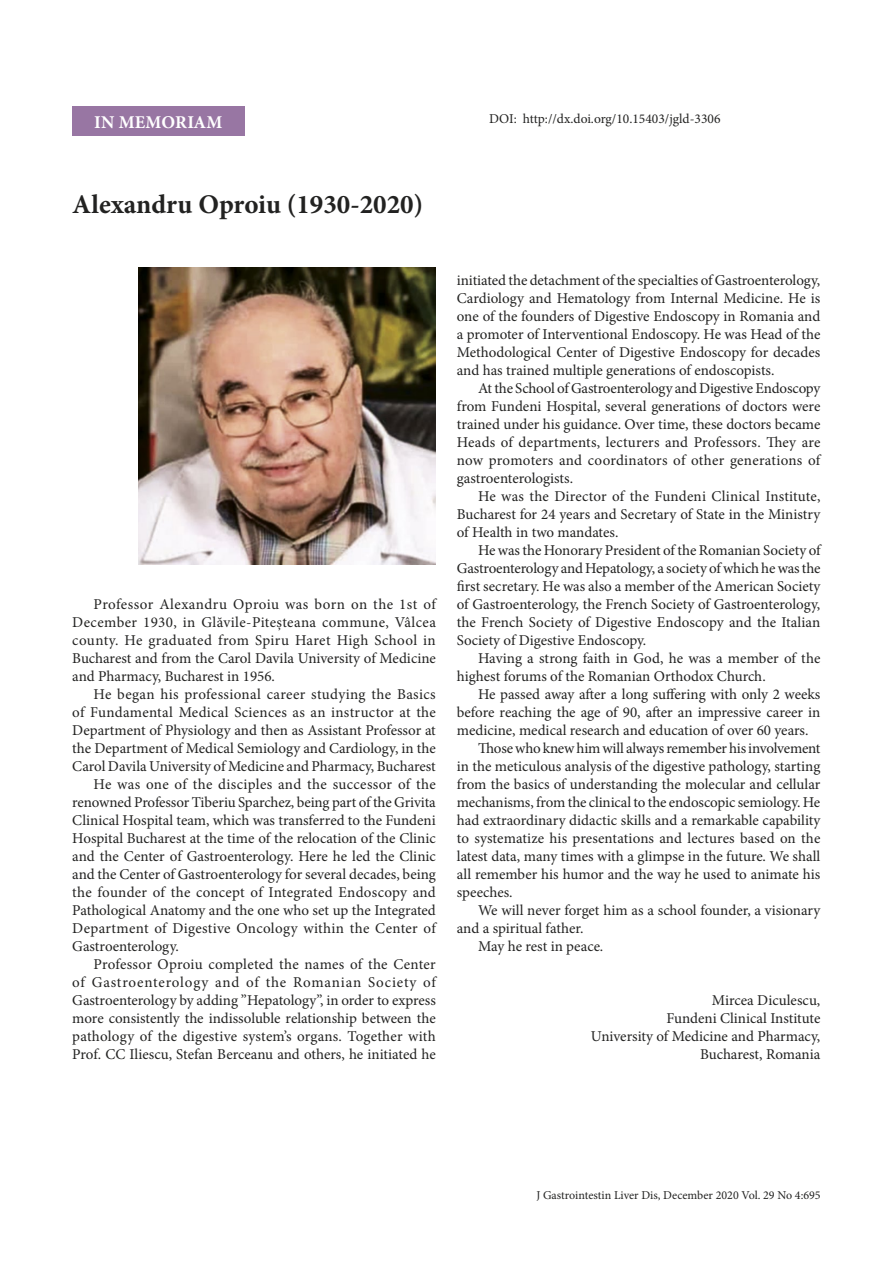
<style>
.page{position:relative;width:893px;height:1263px;background:#fff}
.page>*{position:absolute;margin:0;border:0;box-sizing:border-box;transform-origin:0 0}
.t1{font:700 27px "Minion Pro";color:#222221}
.t2{font:700 18px "Minion Pro";letter-spacing:.01em;color:#fff}
.t3{font:15px/18px "Minion Pro";color:#222221;text-align:justify}
.t4{font:15px "Minion Pro";letter-spacing:.02em;color:#222221}
.t5{font:15px "Minion Pro";letter-spacing:.025em;color:#222221}
.t6{font:15px "Minion Pro";letter-spacing:.055em;color:#222221}
.t7{font:13.5px "Minion Pro";color:#222221}
.t8{font:12px "Minion Pro";color:#222221}
</style>
<div class="page">
<img style="left:138px;top:267px;width:298px;height:298px">
<div style="left:72px;top:106px;width:172px;height:30px;background:#9876a3"></div>
<p class="t2" style="left:94px;top:109px;width:130px">IN MEMORIAM</p>
<p class="t7" style="left:489px;top:110px;width:233px">DOI: http://dx.doi.org/10.15403/jgld-3306</p>
<h1 class="t1" style="left:72px;top:185px;width:352px">Alexandru Oproiu (1930-2020)</h1>
<p class="t3" style="left:72px;top:595px;width:365px;text-indent:21px">Professor Alexandru Oproiu was born on the 1st of December 1930, in Glăvile-Piteșteana commune, Vâlcea county. He graduated from Spiru Haret High School in Bucharest and from the Carol Davila University of Medicine and Pharmacy, Bucharest in 1956.</p>
<p class="t5" style="left:94px;top:684px;width:344px">He began his professional career studying the Basics</p>
<p class="t4" style="left:72px;top:702px;width:365px">of Fundamental Medical Sciences as an instructor at the</p>
<p class="t3" style="left:72px;top:721px;width:365px">Department of Physiology and then as Assistant Professor at</p>
<p class="t3" style="left:72px;top:739px;width:365px">the Department of Medical Semiology and Cardiology, in the</p>
<p class="t3" style="left:72px;top:757px;width:365px">Carol Davila University of Medicine and Pharmacy, Bucharest</p>
<p class="t4" style="left:94px;top:774px;width:344px">He was one of the disciples and the successor of the</p>
<p class="t3" style="left:72px;top:793px;width:365px">renowned Professor Tiberiu Sparchez, being part of the Grivita</p>
<p class="t3" style="left:72px;top:811px;width:365px">Clinical Hospital team, which was transferred to the Fundeni</p>
<p class="t3" style="left:72px;top:829px;width:365px">Hospital Bucharest at the time of the relocation of the Clinic</p>
<p class="t3" style="left:72px;top:847px;width:365px">and the Center of Gastroenterology. Here he led the Clinic</p>
<p class="t3" style="left:72px;top:865px;width:365px">and the Center of Gastroenterology for several decades, being</p>
<p class="t3" style="left:72px;top:883px;width:365px">the founder of the concept of Integrated Endoscopy and</p>
<p class="t3" style="left:72px;top:901px;width:365px">Pathological Anatomy and the one who set up the Integrated</p>
<p class="t4" style="left:72px;top:918px;width:365px">Department of Digestive Oncology within the Center of</p>
<p class="t3" style="left:72px;top:937px;width:108px">Gastroenterology.</p>
<p class="t3" style="left:94px;top:955px;width:344px">Professor Oproiu completed the names of the Center</p>
<p class="t6" style="left:72px;top:972px;width:365px">of Gastroenterology and of the Romanian Society of</p>
<p class="t3" style="left:72px;top:991px;width:365px">Gastroenterology by adding ”Hepatology”, in order to express</p>
<p class="t3" style="left:72px;top:1009px;width:365px">more consistently the indissoluble relationship between the</p>
<p class="t3" style="left:72px;top:1027px;width:365px">pathology of the digestive system’s organs. Together with</p>
<p class="t3" style="left:72px;top:1045px;width:365px">Prof. CC Iliescu, Stefan Berceanu and others, he initiated he</p>
<p class="t3" style="left:457px;top:271px;width:365px">initiated the detachment of the specialties of Gastroenterology, Cardiology and Hematology from Internal Medicine. He is one of the founders of Digestive Endoscopy in Romania and a promoter of Interventional Endoscopy. He was Head of the Methodological Center of Digestive Endoscopy for decades and has trained multiple generations of endoscopists.</p>
<p class="t3" style="left:457px;top:379px;width:365px;text-indent:21px">At the School of Gastroenterology and Digestive Endoscopy from Fundeni Hospital, several generations of doctors were trained under his guidance. Over time, these doctors became Heads of departments, lecturers and Professors. They are now promoters and coordinators of other generations of gastroenterologists.</p>
<p class="t3" style="left:457px;top:487px;width:365px;text-indent:21px">He was the Director of the Fundeni Clinical Institute, Bucharest for 24 years and Secretary of State in the Ministry of Health in two mandates.</p>
<p class="t3" style="left:457px;top:541px;width:365px;text-indent:21px">He was the Honorary President of the Romanian Society of Gastroenterology and Hepatology, a society of which he was the first secretary. He was also a member of the American Society of Gastroenterology, the French Society of Gastroenterology, the French Society of Digestive Endoscopy and the Italian Society of Digestive Endoscopy.</p>
<p class="t3" style="left:457px;top:649px;width:365px;text-indent:21px">Having a strong faith in God, he was a member of the highest forums of the Romanian Orthodox Church.</p>
<p class="t3" style="left:478px;top:685px;width:344px">He passed away after a long suffering with only 2 weeks</p>
<p class="t3" style="left:457px;top:703px;width:365px">before reaching the age of 90, after an impressive career in</p>
<p class="t3" style="left:457px;top:721px;width:353px">medicine, medical research and education of over 60 years.</p>
<p class="t3" style="left:478px;top:739px;width:344px">Those who knew him will always remember his involvement</p>
<p class="t3" style="left:457px;top:757px;width:365px">in the meticulous analysis of the digestive pathology, starting</p>
<p class="t3" style="left:457px;top:775px;width:365px">from the basics of understanding the molecular and cellular</p>
<p class="t3" style="left:457px;top:793px;width:365px">mechanisms, from the clinical to the endoscopic semiology. He</p>
<p class="t3" style="left:457px;top:811px;width:365px">had extraordinary didactic skills and a remarkable capability</p>
<p class="t3" style="left:457px;top:829px;width:365px">to systematize his presentations and lectures based on the</p>
<p class="t3" style="left:457px;top:847px;width:365px">latest data, many times with a glimpse in the future. We shall</p>
<p class="t3" style="left:457px;top:865px;width:365px">all remember his humor and the way he used to animate his</p>
<p class="t3" style="left:457px;top:883px;width:57px">speeches.</p>
<p class="t3" style="left:478px;top:901px;width:344px">We will never forget him as a school founder, a visionary</p>
<p class="t3" style="left:457px;top:919px;width:128px">and a spiritual father.</p>
<p class="t3" style="left:478px;top:937px;width:127px">May he rest in peace.</p>
<p class="t3" style="left:591px;top:991px;width:231px;text-align:right">Mircea Diculescu,<br>Fundeni Clinical Institute<br>University of Medicine and Pharmacy,<br>Bucharest, Romania</p>
<p class="t8" style="left:536px;top:1187px;width:286px">J Gastrointestin Liver Dis, December 2020 Vol. 29 No 4:695</p>
</div>
